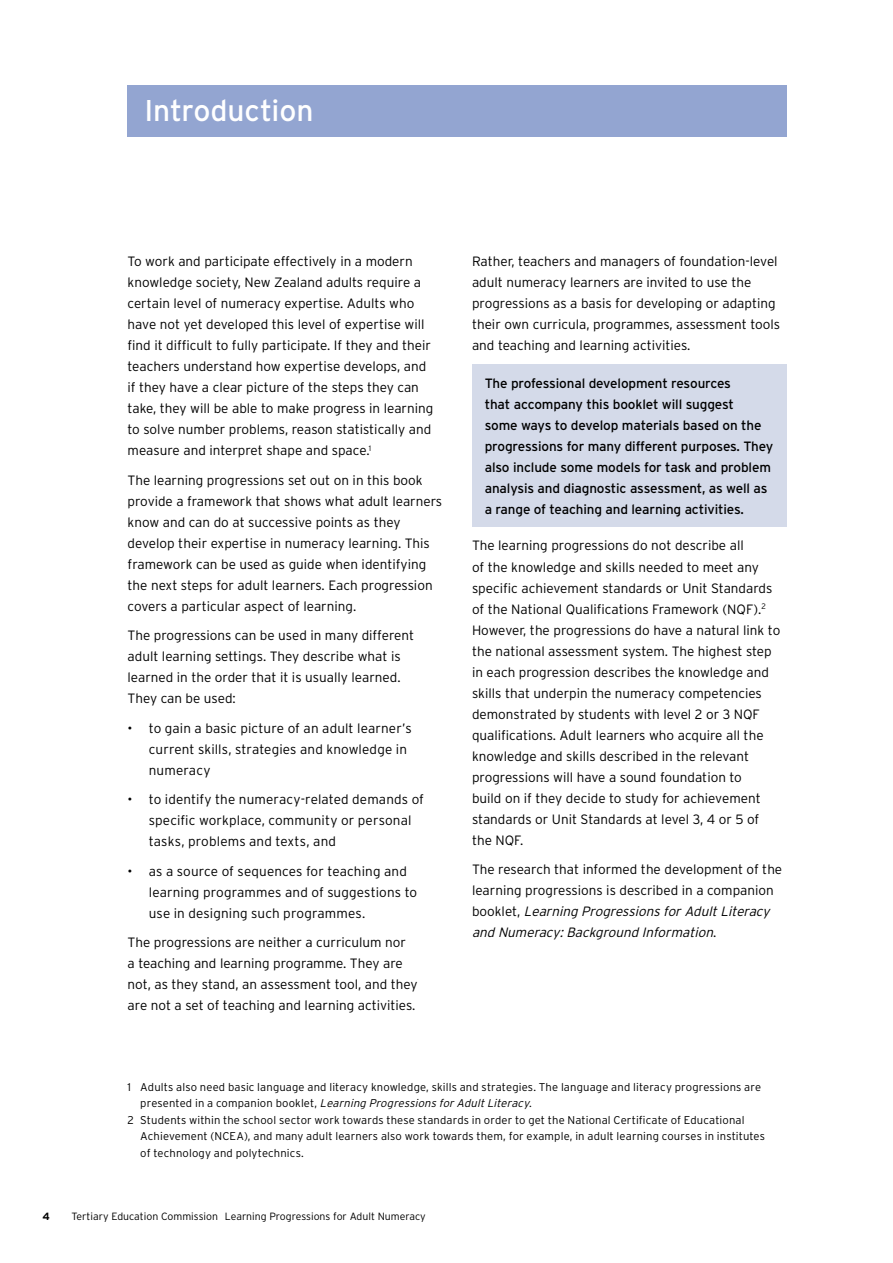
<style>
.page{position:relative;width:893px;height:1263px;background:#fff}
.page>*{position:absolute;margin:0;border:0;box-sizing:border-box;transform-origin:0 0}
.t1{font:30px "Interstate";letter-spacing:-.005em;color:#fff}
.t2{font:300 13.5px/21px "Interstate";color:#000}
.t3{font:13.5px/21px "Interstate";letter-spacing:-.01em;color:#000}
.t4{font:300 11.25px "Interstate";letter-spacing:.01em;color:#000}
.t5{font:italic 300 11.25px "Interstate";color:#000}
.t6{font:300 10.5px "Interstate";color:#000}
.s1{font-style:italic}
.s2{font-style:normal}
</style>
<div class="page">
<div style="left:128px;top:85px;width:659px;height:51px;background:#93a5d1"></div>
<div style="left:472px;top:365px;width:315px;height:162px;background:#d4dae9"></div>
<h1 class="t1" style="left:145px;top:94px;width:170px">Introduction</h1>
<p class="t2" style="left:128px;top:251px;width:307px">To work and participate effectively in a modern knowledge society, New Zealand adults require a certain level of numeracy expertise. Adults who have not yet developed this level of expertise will find it difficult to fully participate. If they and their teachers understand how expertise develops, and if they have a clear picture of the steps they can take, they will be able to make progress in learning to solve number problems, reason statistically and measure and interpret shape and space.<sup>1</sup></p>
<p class="t2" style="left:128px;top:469px;width:316px">The learning progressions set out on in this book provide a framework that shows what adult learners know and can do at successive points as they develop their expertise in numeracy learning. This framework can be used as guide when identifying the next steps for adult learners. Each progression covers a particular aspect of learning.</p>
<p class="t2" style="left:128px;top:625px;width:288px">The progressions can be used in many different adult learning settings. They describe what is learned in the order that it is usually learned.<br>They can be used:</p>
<p class="t2" style="left:149px;top:717px;width:264px;text-indent:-21px">• to gain a basic picture of an adult learner’s current skills, strategies and knowledge in numeracy</p>
<p class="t2" style="left:149px;top:789px;width:277px;text-indent:-21px">• to identify the numeracy-related demands of specific workplace, community or personal tasks, problems and texts, and</p>
<p class="t2" style="left:149px;top:860px;width:270px;text-indent:-21px">• as a source of sequences for teaching and learning programmes and of suggestions to use in designing such programmes.</p>
<p class="t2" style="left:128px;top:932px;width:292px">The progressions are neither a curriculum nor<br>a teaching and learning programme. They are not, as they stand, an assessment tool, and they are not a set of teaching and learning activities.</p>
<p class="t2" style="left:472px;top:251px;width:310px">Rather, teachers and managers of foundation-level adult numeracy learners are invited to use the progressions as a basis for developing or adapting their own curricula, programmes, assessment tools and teaching and learning activities.</p>
<p class="t3" style="left:485px;top:373px;width:290px">The professional development resources<br>that accompany this booklet will suggest<br>some ways to develop materials based on the progressions for many different purposes. They also include some models for task and problem analysis and diagnostic assessment, as well as a range of teaching and learning activities.</p>
<p class="t2" style="left:472px;top:535px;width:310px">The learning progressions do not describe all<br>of the knowledge and skills needed to meet any specific achievement standards or Unit Standards of the National Qualifications Framework (NQF).<sup>2<br></sup>However, the progressions do have a natural link to the national assessment system. The highest step in each progression describes the knowledge and skills that underpin the numeracy competencies demonstrated by students with level 2 or 3 NQF qualifications. Adult learners who acquire all the knowledge and skills described in the relevant progressions will have a sound foundation to<br>build on if they decide to study for achievement standards or Unit Standards at level 3, 4 or 5 of the NQF.</p>
<p class="t2" style="left:472px;top:859px;width:312px">The research that informed the development of the learning progressions is described in a companion b o o k l e t , <span class="s1">Learning ProgressionsforAdultLiteracy and Numeracy:Background Information</span>.</p>
<p class="t4" style="left:128px;top:1080px;width:635px">1 Adults also need basic language and literacy knowledge, skills and strategies. The language and literacy progressions are</p>
<p class="t5" style="left:140px;top:1097px;width:393px"><span class="s2">p r e s e n t e d i n a c o m p a n i o n b o o k l e t ,</span> Learning ProgressionsforAdultLiteracy<span class="s2">.</span></p>
<p class="t4" style="left:128px;top:1113px;width:618px">2 Students within the school sector work towards these standards in order to get the National Certificate of Educational</p>
<p class="t4" style="left:140px;top:1130px;width:626px">Achievement (NCEA), and many adult learners also work towards them, for example, in adult learning courses in institutes</p>
<p class="t4" style="left:140px;top:1146px;width:165px">of technology and polytechnics.</p>
<p class="t6" style="left:71px;top:1211px;width:356px">Tertiary Education Commission Learning Progressions for Adult Numeracy</p>
</div>
